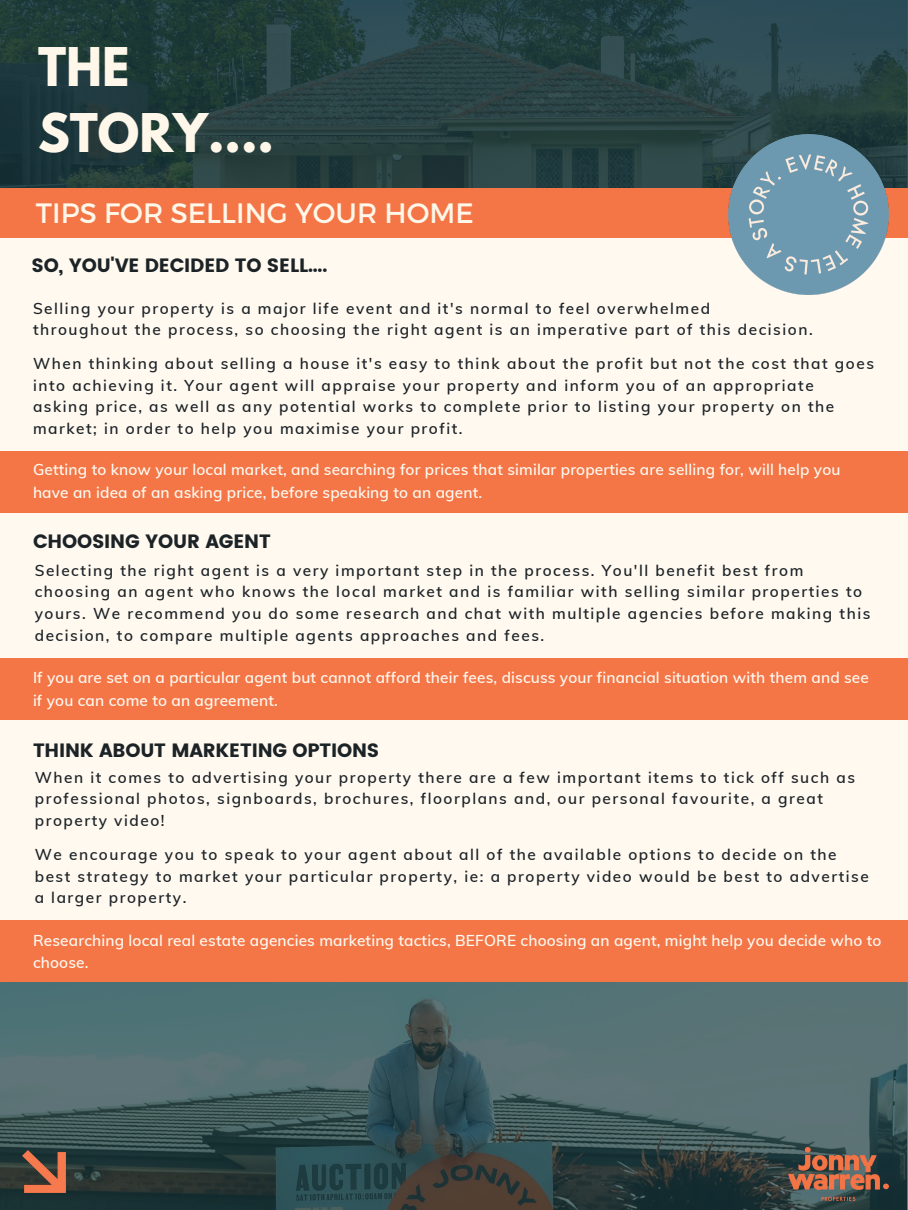
<style>
.page{position:relative;width:908px;height:1210px;background:#fff}
.page>*{position:absolute;margin:0;border:0;box-sizing:border-box;transform-origin:0 0}
.t1{font:700 47.25px/65.9px "League Spartan";color:#fff7e9}
.t2{font:28px "Montserrat";color:#fff7e9}
.t3{font:19.25px "Poppins";letter-spacing:-.01em;color:#1c2327}
.t4{font:600 15.4px/21.5px "Muli";letter-spacing:.1em;color:#1c2327}
.t5{font:600 15.4px/22.8px "Muli";letter-spacing:.01em;color:#fff9f0}
</style>
<div class="page">
<div style="left:0;top:0;width:907px;height:1210px;background:#fff9f0"></div>
<svg style="left:0;top:0;width:907px;height:188px;background:#254041"></svg>
<div style="left:0;top:188px;width:907px;height:50px;background:#f47546"></div>
<img style="left:728px;top:135px;width:160px;height:159px">
<svg style="left:0;top:982px;width:907px;height:228px;background:#445d60"></svg>
<div style="left:0;top:920px;width:907px;height:62px;background:#f47546"></div>
<img style="left:788px;top:1147px;width:100px;height:53px">
<img style="left:23px;top:1150px;width:42px;height:42px">
<div style="left:0;top:451px;width:907px;height:61px;background:#f47546"></div>
<div style="left:0;top:658px;width:907px;height:61px;background:#f47546"></div>
<h1 class="t1" style="left:38px;top:40px;width:237px">THE<br>STORY....</h1>
<h2 class="t2" style="left:36px;top:195px;width:439px">TIPS FOR SELLING YOUR HOME</h2>
<p class="t3" style="left:31px;top:254px;width:297px">SO, YOU'VE DECIDED TO SELL....</p>
<p class="t4" style="left:33px;top:297px;width:781px">Selling your property is a major life event and it's normal to feel overwhelmed<br>throughout the process, so choosing the right agent is an imperative part of this decision.</p>
<p class="t4" style="left:33px;top:352px;width:842px">When thinking about selling a house it's easy to think about the profit but not the cost that goes into achieving it. Your agent will appraise your property and inform you of an appropriate<br>asking price, as well as any potential works to complete prior to listing your property on the market; in order to help you maximise your profit.</p>
<p class="t5" style="left:33px;top:457px;width:808px">Getting to know your local market, and searching for prices that similar properties are selling for, will help you have an idea of an asking price, before speaking to an agent.</p>
<p class="t3" style="left:33px;top:530px;width:239px">CHOOSING YOUR AGENT</p>
<p class="t4" style="left:35px;top:559px;width:836px">Selecting the right agent is a very important step in the process. You'll benefit best from choosing an agent who knows the local market and is familiar with selling similar properties to yours. We recommend you do some research and chat with multiple agencies before making this decision, to compare multiple agents approaches and fees.</p>
<p class="t5" style="left:33px;top:665px;width:837px">If you are set on a particular agent but cannot afford their fees, discuss your financial situation with them and see if you can come to an agreement.</p>
<p class="t3" style="left:33px;top:738px;width:348px">THINK ABOUT MARKETING OPTIONS</p>
<p class="t4" style="left:35px;top:766px;width:821px">When it comes to advertising your property there are a few important items to tick off such as professional photos, signboards, brochures, floorplans and, our personal favourite, a great property video!</p>
<p class="t4" style="left:35px;top:843px;width:835px">We encourage you to speak to your agent about all of the available options to decide on the best strategy to market your particular property, ie: a property video would be best to advertise a larger property.</p>
<p class="t5" style="left:33px;top:928px;width:849px">Researching local real estate agencies marketing tactics, BEFORE choosing an agent, might help you decide who to choose.</p>
</div>
